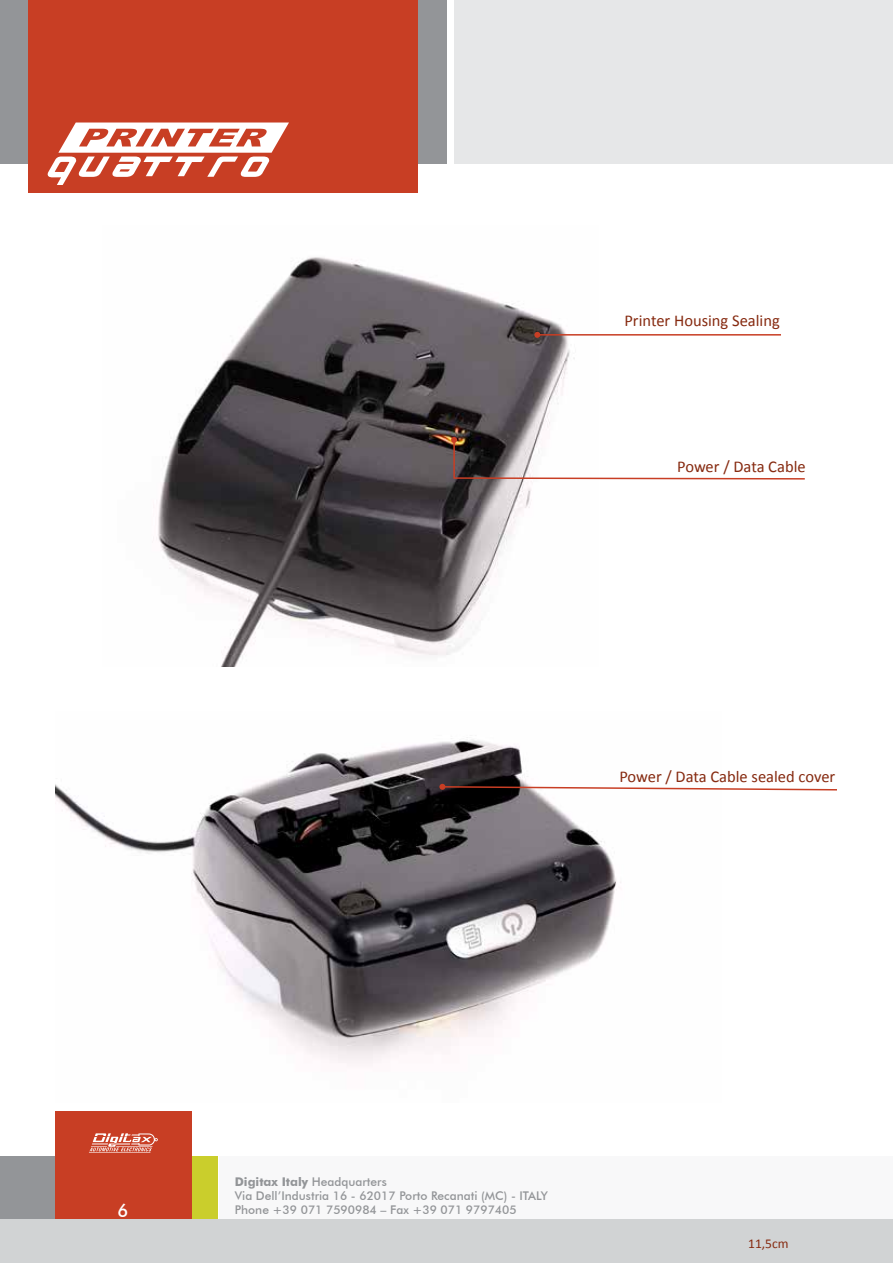
<style>
.page{position:relative;width:893px;height:1263px;background:#fff}
.page>*{position:absolute;margin:0;border:0;box-sizing:border-box;transform-origin:0 0}
.t1{font:500 18px "Futura BT";color:#fff}
.t2{font:16.5px "Calibri";color:#862a10}
.t3{font:13.5px "Calibri";color:#862a10}
.t4{font:500 12px/14.4px "Futura BT";color:#939598}
.s1{font-weight:700}
</style>
<div class="page">
<div style="left:0;top:1157px;width:185px;height:106px;background:#939598"></div>
<div style="left:191px;top:1157px;width:27px;height:106px;background:#cace2c"></div>
<div style="left:0;top:0;width:446px;height:163px;background:#939598"></div>
<div style="left:454px;top:0;width:439px;height:163px;background:#e6e7e8"></div>
<div style="left:29px;top:0;width:389px;height:193px;background:#c83e24"></div>
<div style="left:55px;top:1111px;width:136px;height:152px;background:#c83e24"></div>
<div style="left:220px;top:1157px;width:673px;height:106px;background:#f8f8f9"></div>
<svg style="left:89px;top:1133px;width:69px;height:20px"></svg>
<div style="left:0;top:1220px;width:893px;height:43px;background:#d1d3d4"></div>
<img style="left:153px;top:257px;width:422px;height:409px">
<img style="left:55px;top:737px;width:566px;height:327px">
<hr style="left:537px;top:334px;width:244px;height:2px;background:#c83e24">
<svg style="left:534px;top:332px;width:6px;height:6px"></svg>
<svg style="left:439px;top:784px;width:398px;height:7px"></svg>
<svg style="left:451px;top:437px;width:354px;height:43px"></svg>
<svg style="left:47px;top:123px;width:242px;height:62px"></svg>
<h2 class="t2" style="left:624px;top:310px;width:157px">Printer Housing Sealing</h2>
<h2 class="t2" style="left:677px;top:456px;width:130px">Power / Data Cable</h2>
<h2 class="t2" style="left:619px;top:766px;width:217px">Power / Data Cable sealed cover</h2>
<h1 class="t1" style="left:117px;top:1199px;width:12px">6</h1>
<p class="t4" style="left:235px;top:1174px;width:315px"><span class="s1">Digitax Italy</span> Headquarters<br>Via Dell’Industria 16 - 62017 Porto Recanati (MC) - ITALY<br>Phone +39 071 7590984 – Fax +39 071 9797405</p>
<p class="t3" style="left:748px;top:1234px;width:42px">11,5cm</p>
</div>
